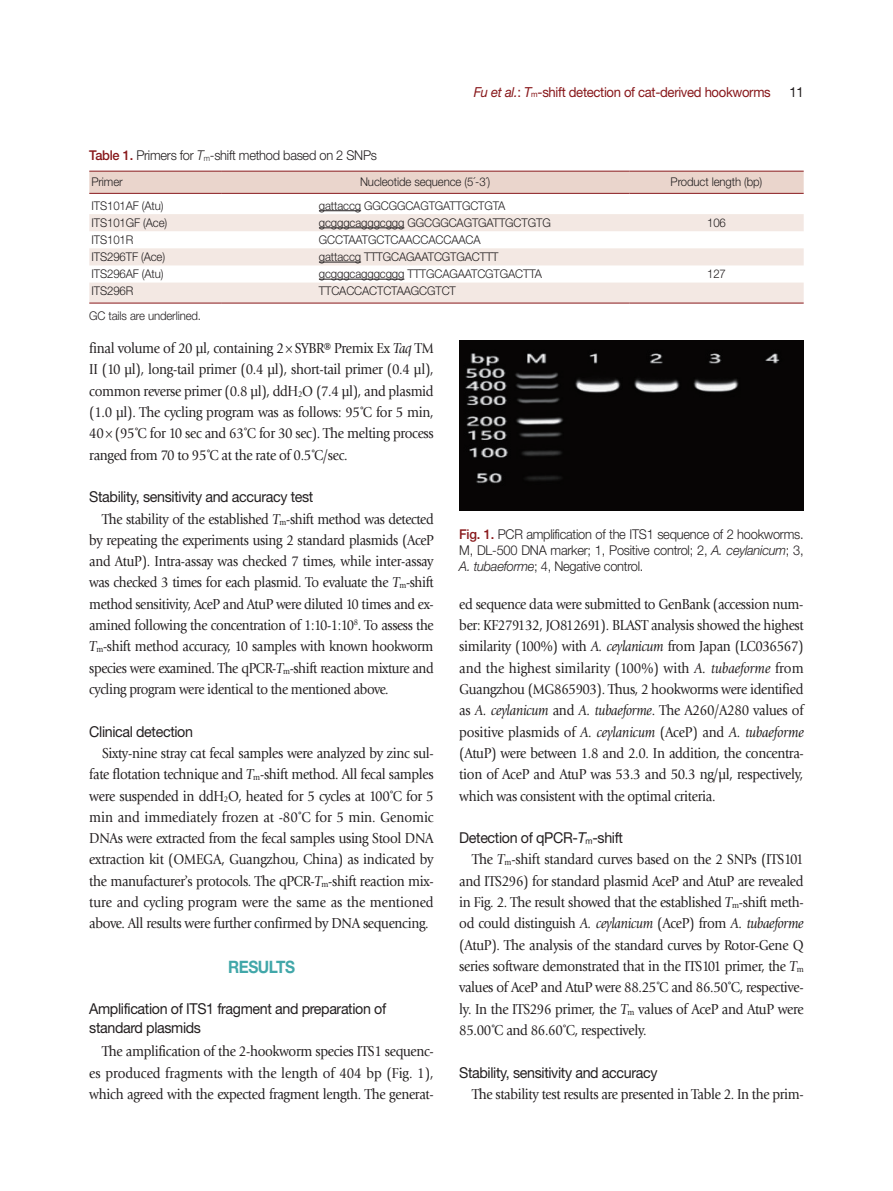
<style>
.page{position:relative;width:893px;height:1191px;background:#fff}
.page>*{position:absolute;margin:0;border:0;box-sizing:border-box;transform-origin:0 0}
.t1{font:700 17.1px "Helvetica Neue LT Std";letter-spacing:-.025em;color:#41a7a9;scale:.9 1}
.t2{font:15px/21.3px "Giovanni Std";letter-spacing:-.025em;color:#231f20;text-align:justify;scale:.9 1}
.t3{font:15px/21.3px "Giovanni Std";letter-spacing:-.025em;color:#231f20;text-align:justify;scale:.89 1}
.t4{font:15px/19.2px "Helvetica Neue LT Std";letter-spacing:-.025em;color:#231f20;scale:.95 1}
.t5{font:13.8px "Helvetica Neue LT Std";letter-spacing:-.025em;color:#88181b;scale:.95 1}
.t6{font:13.8px "Helvetica Neue LT Std";color:#231f20;scale:.95 1}
.t7{font:300 13.5px/16.2px "Helvetica Neue LT Std";letter-spacing:-.02em;color:#231f20;text-align:justify;scale:.95 1}
.t8{font:300 12px "Helvetica Neue LT Std";letter-spacing:-.01em;color:#231f20;scale:.95 1}
.s1{font-style:italic}
.s2{font-size:8.1px}
.s3{font-weight:500;color:#88181b}
.s4{font-size:7.8px}
.s5{font-family:"Minion Pro"}
.s6{font-size:8.7px}
</style>
<div class="page">
<div style="left:89px;top:172px;width:715px;height:21px;background:#ead5cc"></div>
<svg style="left:89px;top:214px;width:715px;height:89px;fill:#f3e8e3"></svg>
<hr style="left:89px;top:303px;width:132px;height:1px;background:#88181b">
<hr style="left:221px;top:303px;width:408px;height:1px;background:#88181b">
<hr style="left:629px;top:303px;width:175px;height:1px;background:#88181b">
<hr style="left:89px;top:171px;width:132px;height:1px;background:#88181b">
<hr style="left:221px;top:171px;width:408px;height:1px;background:#88181b">
<hr style="left:629px;top:171px;width:175px;height:1px;background:#88181b">
<hr style="left:89px;top:193px;width:132px;height:1px;background:#88181b">
<hr style="left:221px;top:193px;width:408px;height:1px;background:#88181b">
<hr style="left:629px;top:193px;width:175px;height:1px;background:#88181b">
<hr style="left:319px;top:210px;width:42px;height:1px;background:#231f20">
<hr style="left:319px;top:227px;width:85px;height:1px;background:#231f20">
<hr style="left:319px;top:262px;width:42px;height:1px;background:#231f20">
<hr style="left:319px;top:279px;width:85px;height:1px;background:#231f20">
<img style="left:459px;top:340px;width:345px;height:170px">
<p class="t5" style="left:474px;top:83px;width:314px"><span class="s1">Fu et al.</span>: <span class="s1">T</span><span class="s2">m</span>-shift detection of cat-derived hookworms</p>
<p class="t6" style="left:789px;top:83px;width:17px">11</p>
<p class="t7" style="left:89px;top:147px;width:304px"><span class="s3">Table 1.</span> Primers for <span class="s1">T</span><span class="s4">m</span>-shift method based on 2 SNPs</p>
<p class="t8" style="left:91px;top:175px;width:34px">Primer</p>
<p class="t8" style="left:360px;top:175px;width:139px">Nucleotide sequence (5´-3´)</p>
<p class="t8" style="left:671px;top:175px;width:98px">Product length (bp)</p>
<p class="t8" style="left:91px;top:198px;width:78px">ITS101AF (Atu)</p>
<p class="t8" style="left:319px;top:198px;width:198px">gattaccg GGCGGCAGTGATTGCTGTA</p>
<p class="t8" style="left:91px;top:215px;width:81px">ITS101GF (Ace)</p>
<p class="t8" style="left:319px;top:215px;width:246px">gcgggcagggcggg GGCGGCAGTGATTGCTGTG</p>
<p class="t8" style="left:707px;top:215px;width:21px">106</p>
<p class="t8" style="left:91px;top:232px;width:46px">ITS101R</p>
<p class="t8" style="left:319px;top:232px;width:172px">GCCTAATGCTCAACCACCAACA</p>
<p class="t8" style="left:91px;top:249px;width:79px">ITS296TF (Ace)</p>
<p class="t8" style="left:319px;top:249px;width:191px">gattaccg TTTGCAGAATCGTGACTTT</p>
<p class="t8" style="left:91px;top:266px;width:78px">ITS296AF (Atu)</p>
<p class="t8" style="left:319px;top:266px;width:236px">gcgggcagggcggg TTTGCAGAATCGTGACTTA</p>
<p class="t8" style="left:707px;top:266px;width:21px">127</p>
<p class="t8" style="left:91px;top:283px;width:46px">ITS296R</p>
<p class="t8" style="left:319px;top:283px;width:146px">TTCACCACTCTAAGCGTCT</p>
<p class="t8" style="left:89px;top:308px;width:119px">GC tails are underlined.</p>
<p class="t2" style="left:89px;top:338px;width:384px">final volume of 20 μl, containing 2<span class="s5">×</span>SYBR® Premix Ex <span class="s1">Taq</span> TM II (10 μl), long-tail primer (0.4 μl), short-tail primer (0.4 μl), common reverse primer (0.8 μl), ddH<span class="s6">2</span>O (7.4 μl), and plasmid (1.0 μl). The cycling program was as follows: 95˚C for 5 min, 40<span class="s5">×</span>(95˚C for 10 sec and 63˚C for 30 sec). The melting process ranged from 70 to 95˚C at the rate of 0.5˚C/sec.</p>
<p class="t4" style="left:89px;top:487px;width:237px">Stability, sensitivity and accuracy test</p>
<p class="t3" style="left:89px;top:508px;width:389px;text-indent:13px">The stability of the established <span class="s1">T</span><span class="s6">m</span>-shift method was detected by repeating the experiments using 2 standard plasmids (AceP and AtuP). Intra-assay was checked 7 times, while inter-assay was checked 3 times for each plasmid. To evaluate the <span class="s1">T</span><span class="s6">m</span>-shift method sensitivity, AceP and AtuP were diluted 10 times and ex&shy;amined following the concentration of 1:10-1:10<sup>8</sup>. To assess the <span class="s1">T</span><span class="s6">m</span>-shift method accuracy, 10 samples with known hookworm species were examined. The qPCR-<span class="s1">T</span><span class="s6">m</span>-shift reaction mixture and cycling program were identical to the mentioned above.</p>
<p class="t4" style="left:89px;top:721px;width:111px">Clinical detection</p>
<p class="t2" style="left:89px;top:742px;width:384px;text-indent:13px">Sixty-nine stray cat fecal samples were analyzed by zinc sul&shy;fate flotation technique and <span class="s1">T</span><span class="s6">m</span>-shift method. All fecal samples were suspended in ddH<span class="s6">2</span>O, heated for 5 cycles at 100˚C for 5 min and immediately frozen at -80˚C for 5 min. Genomic DNAs were extracted from the fecal samples using Stool DNA extraction kit (OMEGA, Guangzhou, China) as indicated by the manufacturer<span class="s5">’</span>s protocols. The qPCR-<span class="s1">T</span><span class="s6">m</span>-shift reaction mix&shy;ture and cycling program were the same as the mentioned above. All results were further confirmed by DNA sequencing.</p>
<p class="t1" style="left:228px;top:956px;width:76px">RESULTS</p>
<p class="t4" style="left:89px;top:998px;width:314px">Amplification of ITS1 fragment and preparation of standard plasmids</p>
<p class="t2" style="left:89px;top:1040px;width:384px;text-indent:13px">The amplification of the 2-hookworm species ITS1 sequenc&shy;es produced fragments with the length of 404 bp (Fig. 1), which agreed with the expected fragment length. The generat-</p>
<p class="t7" style="left:459px;top:525px;width:364px"><span class="s3">Fig. 1.</span> PCR amplification of the ITS1 sequence of 2 hookworms.<br>M, DL-500 DNA marker; 1, Positive control; 2, <span class="s1">A. ceylanicum</span>; 3, <span class="s1">A. tubaeforme</span>; 4, Negative control.</p>
<p class="t2" style="left:459px;top:593px;width:384px">ed sequence data were submitted to GenBank (accession num&shy;ber: KF279132, JO812691). BLAST analysis showed the highest similarity (100%) with <span class="s1">A. ceylanicum</span> from Japan (LC036567) and the highest similarity (100%) with <span class="s1">A. tubaeforme</span> from Guangzhou (MG865903). Thus, 2 hookworms were identified as <span class="s1">A. ceylanicum</span> and <span class="s1">A. tubaeforme</span>. The A260/A280 values of positive plasmids of <span class="s1">A. ceylanicum</span> (AceP) and <span class="s1">A. tubaeforme </span>(AtuP) were between 1.8 and 2.0. In addition, the concentra&shy;tion of AceP and AtuP was 53.3 and 50.3 ng/μl, respectively, which was consistent with the optimal criteria.</p>
<p class="t4" style="left:459px;top:828px;width:174px">Detection of qPCR-<span class="s1">T</span><span class="s6">m</span>-shift</p>
<p class="t2" style="left:459px;top:849px;width:384px;text-indent:13px">The <span class="s1">T</span><span class="s6">m</span>-shift standard curves based on the 2 SNPs (ITS101 and ITS296) for standard plasmid AceP and AtuP are revealed in Fig. 2. The result showed that the established <span class="s1">T</span><span class="s6">m</span>-shift meth&shy;od could distinguish <span class="s1">A. ceylanicum</span> (AceP) from <span class="s1">A. tubaeforme </span>(AtuP). The analysis of the standard curves by Rotor-Gene Q series software demonstrated that in the ITS101 primer, the <span class="s1">T</span><span class="s6">m </span>values of AceP and AtuP were 88.25˚C and 86.50˚C, respective&shy;ly. In the ITS296 primer, the <span class="s1">T</span><span class="s6">m</span> values of AceP and AtuP were 85.00˚C and 86.60˚C, respectively.</p>
<p class="t4" style="left:459px;top:1062px;width:210px">Stability, sensitivity and accuracy</p>
<p class="t2" style="left:472px;top:1083px;width:370px">The stability test results are presented in Table 2. In the prim-</p>
</div>
